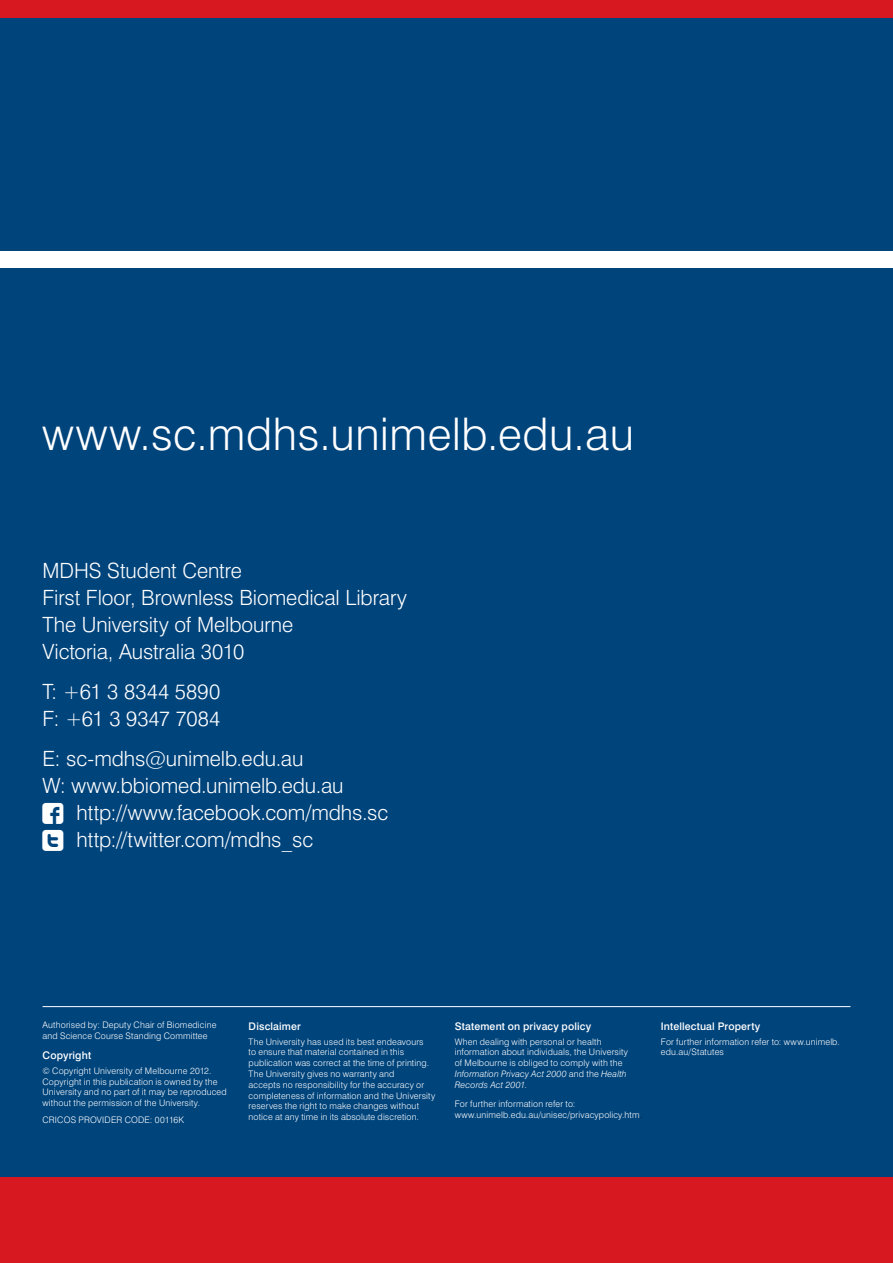
<style>
.page{position:relative;width:893px;height:1263px;background:#fff}
.page>*{position:absolute;margin:0;border:0;box-sizing:border-box;transform-origin:0 0}
.t1{font:300 45px "Swiss 721 BT";letter-spacing:.01em;color:#fff}
.t2{font:300 21px/27px "Swiss 721 BT";letter-spacing:-.005em;color:#fff}
.t3{font:500 10.5px "Swiss 721 BT";letter-spacing:.015em;color:#fff}
.t4{font:300 9px/10.8px "Swiss 721 BT";letter-spacing:.015em;color:#fff}
.s1{font-style:italic}
.s2{color:#000}
</style>
<div class="page">
<div style="left:0;top:17px;width:893px;height:1161px;background:#00447c"></div>
<div style="left:0;top:0;width:893px;height:17px;background:#d71820"></div>
<div style="left:0;top:1178px;width:893px;height:85px;background:#d71820"></div>
<div style="left:0;top:251px;width:893px;height:17px;background:#fff"></div>
<hr style="left:43px;top:1006px;width:807px;height:1px;background:#fff">
<h1 class="t1" style="left:43px;top:407px;width:593px">www.sc.mdhs.unimelb.edu.au</h1>
<h2 class="t2" style="left:43px;top:557px;width:366px">MDHS Student Centre<br>First Floor, Brownless Biomedical Library<br>The University of Melbourne<br>Victoria, Australia 3010</h2>
<h2 class="t2" style="left:43px;top:678px;width:179px">T: +61 3 8344 5890<br>F: +61 3 9347 7084</h2>
<h2 class="t2" style="left:43px;top:745px;width:262px">E: sc-mdhs@unimelb.edu.au</h2>
<h2 class="t2" style="left:43px;top:772px;width:303px">W: www.bbiomed.unimelb.edu.au</h2>
<h2 class="t2" style="left:77px;top:799px;width:313px">http://www.facebook.com/mdhs.sc</h2>
<h2 class="t2" style="left:43px;top:826px;width:272px">▼ http://twitter.com/mdhs_sc</h2>
<p class="t4" style="left:43px;top:1020px;width:176px">Authorised by: Deputy Chair of Biomedicine and Science Course Standing Committee</p>
<p class="t3" style="left:43px;top:1048px;width:50px">Copyright</p>
<p class="t4" style="left:43px;top:1065px;width:186px">© Copyright University of Melbourne 2012.<br>Copyright in this publication is owned by the University and no part of it may be reproduced without the permission of the University.</p>
<p class="t4" style="left:43px;top:1114px;width:143px">CRICOS PROVIDER CODE: 00116K</p>
<p class="t3" style="left:249px;top:1019px;width:54px">Disclaimer</p>
<p class="t4" style="left:249px;top:1036px;width:188px">The University has used its best endeavours<br>to ensure that material contained in this publication was correct at the time of printing.<br>The University gives no warranty and<br>accepts no responsibility for the accuracy or completeness of information and the University reserves the right to make changes without notice at any time in its absolute discretion.</p>
<p class="t3" style="left:455px;top:1019px;width:138px">Statement on privacy policy</p>
<p class="t4" style="left:455px;top:1036px;width:175px">When dealing with personal or health information about individuals, the University of Melbourne is obliged to comply with the <span class="s1">Information Privacy Act 2000</span> and the <span class="s1">Health Records Act 2001</span>.</p>
<p class="t4" style="left:455px;top:1098px;width:189px">For further information refer to: www.unimelb.edu.au/unisec/privacypolicy.htm<span class="s2">.</span></p>
<p class="t3" style="left:661px;top:1019px;width:101px">Intellectual Property</p>
<p class="t4" style="left:661px;top:1036px;width:181px">For further information refer to: www.unimelb. edu.au/Statutes</p>
</div>
